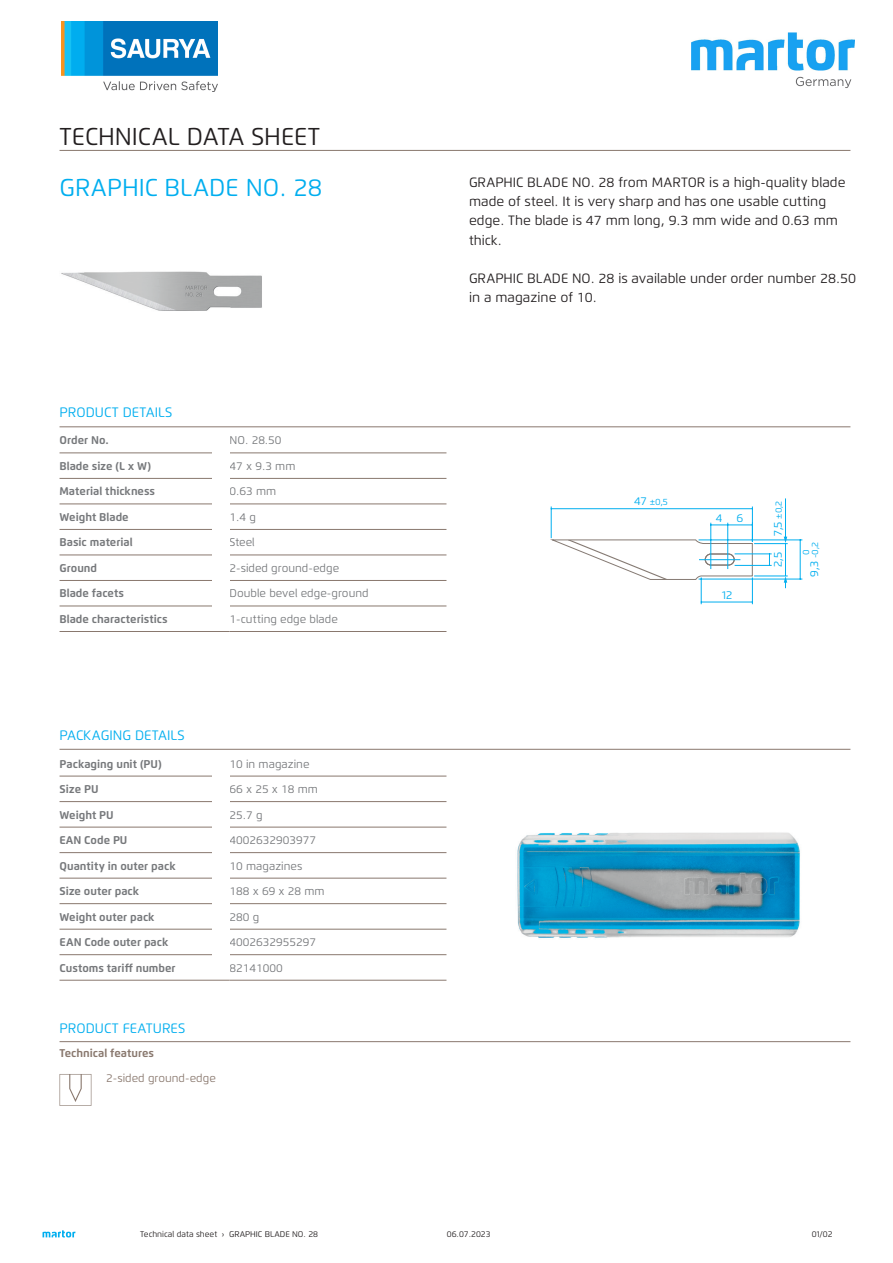
<style>
.page{position:relative;width:893px;height:1263px;background:#fff}
.page>*{position:absolute;margin:0;border:0;box-sizing:border-box;transform-origin:0 0}
.t1{font:24.3px "Flexo";color:#231f20}
.t2{font:24.3px "Flexo";color:#00aeef}
.t3{font:13.65px "Flexo";color:#00aeef}
.t4{font:13.5px/19.2px "Flexo";color:#231f20}
.t5{font:700 11.25px "Flexo";color:#76787b}
.t6{font:11.25px "Flexo";color:#76787b}
.t7{font:11.25px "Flexo";color:#89786e}
.t8{font:700 11.25px "Flexo";color:#89786e}
.t9{font:11.25px "Flexo";color:#00aeef}
.t10{font:9px "Flexo";color:#00aeef}
.t11{font:8.25px "Flexo";color:#231f20}
.s1{font-size:11.25px}
</style>
<div class="page">
<svg style="left:43px;top:1230px;width:32px;height:7px"></svg>
<img style="left:61px;top:271px;width:201px;height:40px">
<hr style="left:60px;top:426px;width:790px;height:1px;background:#89786e">
<hr style="left:60px;top:150px;width:790px;height:1px;background:#89786e">
<hr style="left:230px;top:631px;width:216px;height:1px;background:#89786e">
<hr style="left:60px;top:631px;width:170px;height:1px;background:#89786e">
<hr style="left:230px;top:606px;width:216px;height:1px;background:#89786e">
<hr style="left:60px;top:606px;width:170px;height:1px;background:#89786e">
<hr style="left:230px;top:580px;width:216px;height:1px;background:#89786e">
<hr style="left:60px;top:580px;width:170px;height:1px;background:#89786e">
<hr style="left:230px;top:555px;width:216px;height:1px;background:#89786e">
<hr style="left:60px;top:555px;width:170px;height:1px;background:#89786e">
<hr style="left:230px;top:529px;width:216px;height:1px;background:#89786e">
<hr style="left:60px;top:529px;width:170px;height:1px;background:#89786e">
<hr style="left:230px;top:503px;width:216px;height:1px;background:#89786e">
<hr style="left:60px;top:503px;width:170px;height:1px;background:#89786e">
<hr style="left:230px;top:478px;width:216px;height:1px;background:#89786e">
<hr style="left:60px;top:478px;width:170px;height:1px;background:#89786e">
<hr style="left:230px;top:452px;width:216px;height:1px;background:#89786e">
<hr style="left:60px;top:452px;width:170px;height:1px;background:#89786e">
<div style="left:213px;top:429px;width:17px;height:194px;background:#fff"></div>
<hr style="left:551px;top:507px;width:1px;height:31px;background:#00aeef">
<hr style="left:752px;top:507px;width:1px;height:34px;background:#00aeef">
<hr style="left:551px;top:508px;width:201px;height:1px;background:#00aeef">
<svg style="left:551px;top:523px;width:202px;height:81px"></svg>
<hr style="left:755px;top:543px;width:32px;height:1px;background:#00aeef">
<hr style="left:755px;top:576px;width:32px;height:1px;background:#00aeef">
<hr style="left:785px;top:544px;width:1px;height:31px;background:#00aeef">
<hr style="left:699px;top:539px;width:103px;height:1px;background:#00aeef">
<hr style="left:699px;top:579px;width:103px;height:1px;background:#00aeef">
<hr style="left:800px;top:540px;width:1px;height:39px;background:#00aeef">
<hr style="left:735px;top:553px;width:36px;height:1px;background:#00aeef">
<hr style="left:735px;top:565px;width:36px;height:1px;background:#00aeef">
<hr style="left:785px;top:499px;width:1px;height:39px;background:#00aeef">
<svg style="left:784px;top:537px;width:3px;height:6px"></svg>
<svg style="left:784px;top:576px;width:3px;height:12px"></svg>
<img style="left:517px;top:832px;width:283px;height:106px">
<hr style="left:60px;top:749px;width:790px;height:1px;background:#89786e">
<hr style="left:230px;top:980px;width:216px;height:1px;background:#89786e">
<hr style="left:60px;top:980px;width:170px;height:1px;background:#89786e">
<hr style="left:230px;top:954px;width:216px;height:1px;background:#89786e">
<hr style="left:60px;top:954px;width:170px;height:1px;background:#89786e">
<hr style="left:230px;top:929px;width:216px;height:1px;background:#89786e">
<hr style="left:60px;top:929px;width:170px;height:1px;background:#89786e">
<hr style="left:230px;top:903px;width:216px;height:1px;background:#89786e">
<hr style="left:60px;top:903px;width:170px;height:1px;background:#89786e">
<hr style="left:230px;top:878px;width:216px;height:1px;background:#89786e">
<hr style="left:60px;top:878px;width:170px;height:1px;background:#89786e">
<hr style="left:230px;top:852px;width:216px;height:1px;background:#89786e">
<hr style="left:60px;top:852px;width:170px;height:1px;background:#89786e">
<hr style="left:230px;top:827px;width:216px;height:1px;background:#89786e">
<hr style="left:60px;top:827px;width:170px;height:1px;background:#89786e">
<hr style="left:230px;top:801px;width:216px;height:1px;background:#89786e">
<hr style="left:60px;top:801px;width:170px;height:1px;background:#89786e">
<hr style="left:230px;top:776px;width:216px;height:1px;background:#89786e">
<hr style="left:60px;top:776px;width:170px;height:1px;background:#89786e">
<div style="left:213px;top:752px;width:17px;height:220px;background:#fff"></div>
<hr style="left:60px;top:1041px;width:790px;height:1px;background:#89786e">
<svg style="left:60px;top:1074px;width:31px;height:32px"></svg>
<img style="left:62px;top:21px;width:156px;height:70px">
<img style="left:691px;top:23px;width:164px;height:65px">
<h1 class="t1" style="left:60px;top:121px;width:262px">TECHNICAL DATA SHEET</h1>
<h1 class="t2" style="left:60px;top:172px;width:264px">GRAPHIC BLADE NO. 28</h1>
<p class="t3" style="left:60px;top:404px;width:114px">PRODUCT DETAILS</p>
<p class="t5" style="left:60px;top:434px;width:51px">Order No.</p>
<p class="t6" style="left:230px;top:434px;width:53px">NO. 28.50</p>
<p class="t5" style="left:60px;top:459px;width:93px">Blade size (L x W)</p>
<p class="t6" style="left:230px;top:459px;width:67px">47 x 9.3 mm</p>
<p class="t5" style="left:60px;top:485px;width:97px">Material thickness</p>
<p class="t6" style="left:230px;top:485px;width:48px">0.63 mm</p>
<p class="t5" style="left:60px;top:510px;width:71px">Weight Blade</p>
<p class="t6" style="left:230px;top:510px;width:28px">1.4 g</p>
<p class="t5" style="left:60px;top:536px;width:75px">Basic material</p>
<p class="t6" style="left:230px;top:536px;width:27px">Steel</p>
<p class="t5" style="left:60px;top:561px;width:39px">Ground</p>
<p class="t6" style="left:230px;top:561px;width:111px">2-sided ground-edge</p>
<p class="t5" style="left:60px;top:587px;width:66px">Blade facets</p>
<p class="t6" style="left:230px;top:587px;width:141px">Double bevel edge-ground</p>
<p class="t5" style="left:60px;top:612px;width:110px">Blade characteristics</p>
<p class="t6" style="left:230px;top:612px;width:110px">1-cutting edge blade</p>
<p class="t3" style="left:60px;top:727px;width:127px">PACKAGING DETAILS</p>
<p class="t5" style="left:60px;top:757px;width:104px">Packaging unit (PU)</p>
<p class="t6" style="left:230px;top:757px;width:81px">10 in magazine</p>
<p class="t5" style="left:60px;top:782px;width:41px">Size PU</p>
<p class="t6" style="left:230px;top:782px;width:90px">66 x 25 x 18 mm</p>
<p class="t5" style="left:60px;top:808px;width:56px">Weight PU</p>
<p class="t6" style="left:230px;top:808px;width:35px">25.7 g</p>
<p class="t5" style="left:60px;top:834px;width:69px">EAN Code PU</p>
<p class="t6" style="left:230px;top:833px;width:88px">4002632903977</p>
<p class="t5" style="left:60px;top:859px;width:118px">Quantity in outer pack</p>
<p class="t6" style="left:230px;top:859px;width:74px">10 magazines</p>
<p class="t5" style="left:60px;top:884px;width:81px">Size outer pack</p>
<p class="t6" style="left:230px;top:884px;width:97px">188 x 69 x 28 mm</p>
<p class="t5" style="left:60px;top:910px;width:97px">Weight outer pack</p>
<p class="t6" style="left:230px;top:910px;width:31px">280 g</p>
<p class="t5" style="left:60px;top:935px;width:110px">EAN Code outer pack</p>
<p class="t6" style="left:230px;top:935px;width:88px">4002632955297</p>
<p class="t5" style="left:60px;top:961px;width:118px">Customs tariff number</p>
<p class="t6" style="left:230px;top:961px;width:55px">82141000</p>
<p class="t3" style="left:60px;top:1020px;width:127px">PRODUCT FEATURES</p>
<p class="t8" style="left:60px;top:1046px;width:96px">Technical features</p>
<p class="t7" style="left:106px;top:1071px;width:111px">2-sided ground-edge</p>
<p class="t11" style="left:140px;top:1229px;width:179px">Technical data sheet › GRAPHIC BLADE NO. 28</p>
<p class="t4" style="left:469px;top:173px;width:378px">GRAPHIC BLADE NO. 28 from MARTOR is a high-quality blade made of steel. It is very sharp and has one usable cutting edge. The blade is 47 mm long, 9.3 mm wide and 0.63 mm thick.</p>
<p class="t4" style="left:469px;top:268px;width:388px">GRAPHIC BLADE NO. 28 is available under order number 28.50 in a magazine of 10.</p>
<p class="t10" style="left:634px;top:496px;width:35px"><span class="s1">47</span> ±0,5</p>
<p class="t10" style="left:773px;top:536px;width:37px;rotate:-90deg"><span class="s1">7,5</span> ±0,2</p>
<p class="t9" style="left:716px;top:511px;width:29px">4 6</p>
<p class="t9" style="left:722px;top:588px;width:11px">12</p>
<p class="t9" style="left:771px;top:566px;width:16px;rotate:-90deg">2,5</p>
<p class="t10" style="left:809px;top:577px;width:36px;rotate:-90deg"><span class="s1">9,3</span> -0,2</p>
<p class="t10" style="left:801px;top:555px;width:7px;rotate:-90deg">0</p>
<p class="t11" style="left:447px;top:1229px;width:45px">06.07.2023</p>
<p class="t11" style="left:812px;top:1229px;width:22px">01/02</p>
</div>
